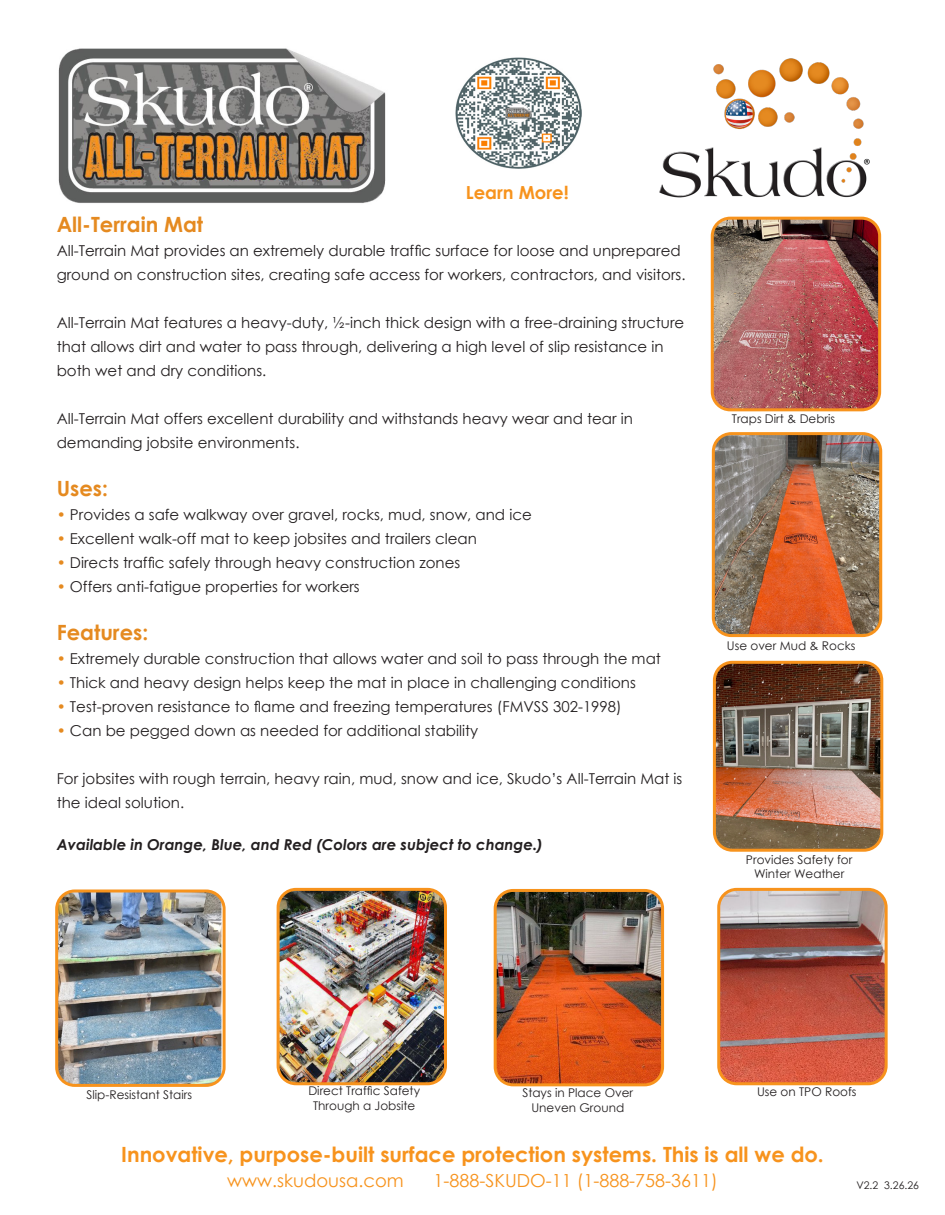
<style>
.page{position:relative;width:945px;height:1215px;background:#fff}
.page>*{position:absolute;margin:0;border:0;box-sizing:border-box;transform-origin:0 0}
.t1{font:700 21px "Century Gothic";color:#f7931d}
.t2{font:700 21px "Century Gothic";color:#e58a20}
.t3{font:18px "Century Gothic";color:#f7931d}
.t4{font:700 18px "Century Gothic";color:#f7931d}
.t5{font:15px/24px "Century Gothic";color:#231f20}
.t6{font:italic 700 15px "Century Gothic";color:#231f20}
.t7{font:12px/14.4px "Century Gothic";color:#231f20;text-align:center}
.t8{font:10.5px "Century Gothic";color:#231f20}
.s1{color:#e58a20}
</style>
<div class="page">
<img style="left:659px;top:58px;width:211px;height:140px">
<img style="left:58px;top:48px;width:328px;height:155px">
<img style="left:712px;top:218px;width:168px;height:192px">
<div style="left:711px;top:217px;width:170px;height:194px;border:3px solid #f7931d;border-radius:18px"></div>
<img style="left:713px;top:436px;width:168px;height:197px">
<div style="left:712px;top:432px;width:170px;height:205px;border:3px solid #f7931d;border-radius:18px"></div>
<img style="left:717px;top:662px;width:165px;height:186px">
<div style="left:713px;top:661px;width:170px;height:191px;border:3px solid #f7931d;border-radius:18px"></div>
<img style="left:721px;top:892px;width:163px;height:189px">
<div style="left:717px;top:888px;width:171px;height:197px;border:3px solid #f7931d;border-radius:18px"></div>
<img style="left:59px;top:891px;width:162px;height:192px">
<div style="left:55px;top:890px;width:171px;height:197px;border:3px solid #f7931d;border-radius:18px"></div>
<img style="left:278px;top:889px;width:165px;height:195px">
<div style="left:277px;top:888px;width:170px;height:197px;border:3px solid #f7931d;border-radius:18px"></div>
<img style="left:495px;top:890px;width:168px;height:195px">
<div style="left:494px;top:889px;width:170px;height:197px;border:3px solid #f7931d;border-radius:18px"></div>
<img style="left:456px;top:57px;width:126px;height:112px">
<p class="t4" style="left:466px;top:179px;width:104px">Learn More!</p>
<p class="t2" style="left:57px;top:209px;width:148px">All-Terrain Mat</p>
<p class="t5" style="left:57px;top:239px;width:630px">All-Terrain Mat provides an extremely durable traffic surface for loose and unprepared ground on construction sites, creating safe access for workers, contractors, and visitors.</p>
<p class="t5" style="left:57px;top:311px;width:629px">All-Terrain Mat features a heavy-duty, ½-inch thick design with a free-draining structure that allows dirt and water to pass through, delivering a high level of slip resistance in both wet and dry conditions.</p>
<p class="t5" style="left:57px;top:407px;width:578px">All-Terrain Mat offers excellent durability and withstands heavy wear and tear in demanding jobsite environments.</p>
<p class="t2" style="left:57px;top:473px;width:53px">Uses:</p>
<p class="t5" style="left:57px;top:503px;width:477px"><span class="s1">•</span> Provides a safe walkway over gravel, rocks, mud, snow, and ice</p>
<p class="t5" style="left:57px;top:527px;width:422px"><span class="s1">•</span> Excellent walk-off mat to keep jobsites and trailers clean</p>
<p class="t5" style="left:57px;top:551px;width:405px"><span class="s1">•</span> Directs traffic safely through heavy construction zones</p>
<p class="t5" style="left:57px;top:575px;width:305px"><span class="s1">•</span> Offers anti-fatigue properties for workers</p>
<p class="t2" style="left:57px;top:617px;width:93px">Features:</p>
<p class="t5" style="left:57px;top:647px;width:606px"><span class="s1">•</span> Extremely durable construction that allows water and soil to pass through the mat</p>
<p class="t5" style="left:57px;top:671px;width:581px"><span class="s1">•</span> Thick and heavy design helps keep the mat in place in challenging conditions</p>
<p class="t5" style="left:57px;top:695px;width:567px"><span class="s1">•</span> Test-proven resistance to flame and freezing temperatures (FMVSS 302-1998)</p>
<p class="t5" style="left:57px;top:719px;width:423px"><span class="s1">•</span> Can be pegged down as needed for additional stability</p>
<p class="t5" style="left:57px;top:767px;width:627px">For jobsites with rough terrain, heavy rain, mud, snow and ice, Skudo’s All-Terrain Mat is the ideal solution.</p>
<p class="t6" style="left:57px;top:834px;width:488px">Available in Orange, Blue, and Red (Colors are subject to change.)</p>
<p class="t7" style="left:732px;top:411px;width:105px">Traps Dirt &amp; Debris</p>
<p class="t7" style="left:727px;top:638px;width:130px">Use over Mud &amp; Rocks</p>
<p class="t7" style="left:746px;top:852px;width:108px">Provides Safety for<br>Winter Weather</p>
<p class="t7" style="left:87px;top:1088px;width:107px">Slip-Resistant Stairs</p>
<p class="t7" style="left:308px;top:1084px;width:113px">Direct Traffic Safety<br>Through a Jobsite</p>
<p class="t7" style="left:522px;top:1085px;width:112px">Stays in Place Over</p>
<p class="t7" style="left:757px;top:1084px;width:101px">Use on TPO Roofs</p>
<p class="t7" style="left:531px;top:1100px;width:94px">Uneven Ground</p>
<p class="t1" style="left:121px;top:1138px;width:704px">Innovative, purpose-built surface protection systems. This is all we do.</p>
<p class="t3" style="left:227px;top:1168px;width:178px">www.skudousa.com</p>
<p class="t3" style="left:434px;top:1168px;width:286px">1-888-SKUDO-11 (1-888-758-3611)</p>
<p class="t8" style="left:856px;top:1178px;width:64px">V2.2 3.26.26</p>
</div>
